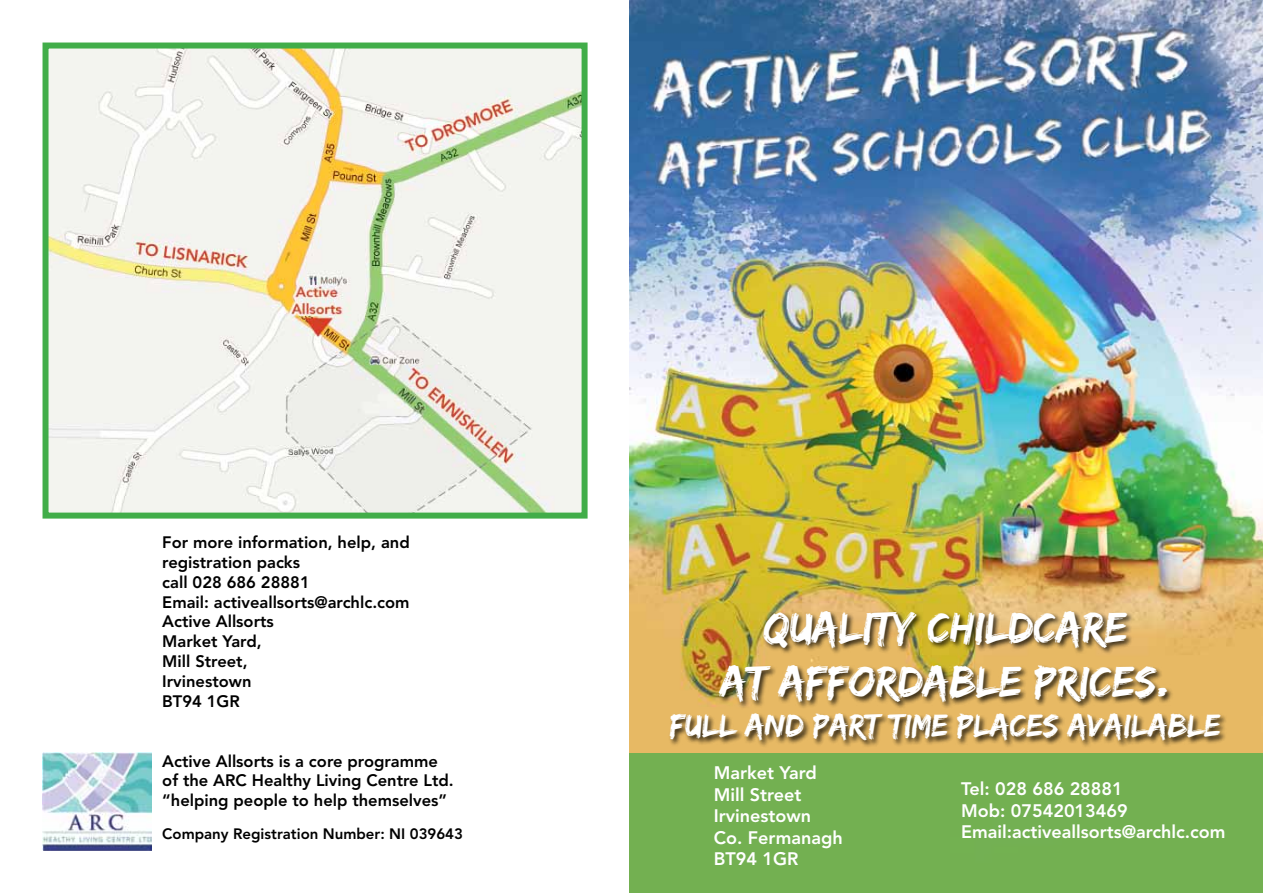
<style>
.page{position:relative;width:1263px;height:893px;background:#fff}
.page>*{position:absolute;margin:0;border:0;box-sizing:border-box;transform-origin:0 0}
.t1{font:45px/54px "Edo SZ";color:#fff;text-align:center}
.t2{font:33px "Edo SZ";color:#fff}
.t3{font:800 18px/21.6px "Avenir LT";color:#fff}
.t4{font:800 16.5px/19.8px "Avenir LT";color:#000}
.t5{font:800 15px "Avenir LT";color:#000}
</style>
<div class="page">
<img style="left:629px;top:0;width:634px;height:753px">
<div style="left:629px;top:753px;width:634px;height:140px;background:#73b051"></div>
<div style="left:668px;top:610px;width:560px;height:138px;background:#000;opacity:.75"></div>
<img style="left:50px;top:50px;width:531px;height:462px">
<div style="left:43px;top:43px;width:545px;height:476px;border:6px solid #41ad49"></div>
<img style="left:43px;top:752px;width:109px;height:98px">
<p class="t4" style="left:162px;top:533px;width:249px">For more information, help, and registration packs<br>call 028 686 28881<br>Email: activeallsorts@archlc.com<br>Active Allsorts<br>Market Yard,<br>Mill Street,<br>Irvinestown<br>BT94 1GR</p>
<p class="t4" style="left:162px;top:751px;width:293px">Active Allsorts is a core programme of the ARC Healthy Living Centre Ltd. “helping people to help themselves”</p>
<p class="t5" style="left:162px;top:825px;width:302px">Company Registration Number: NI 039643</p>
<h1 class="t1" style="left:720px;top:599px;width:451px">QUALITY CHILDCARE<br>AT AFFORDABLE PRICES.</h1>
<h2 class="t2" style="left:670px;top:706px;width:552px">FULL AND PART TIME PLACES AVAILABLE</h2>
<p class="t3" style="left:714px;top:762px;width:130px">Market Yard<br>Mill Street<br>Irvinestown<br>Co. Fermanagh<br>BT94 1GR</p>
<p class="t3" style="left:961px;top:778px;width:266px">Tel: 028 686 28881<br>Mob: 07542013469<br>Email:activeallsorts@archlc.com</p>
</div>
